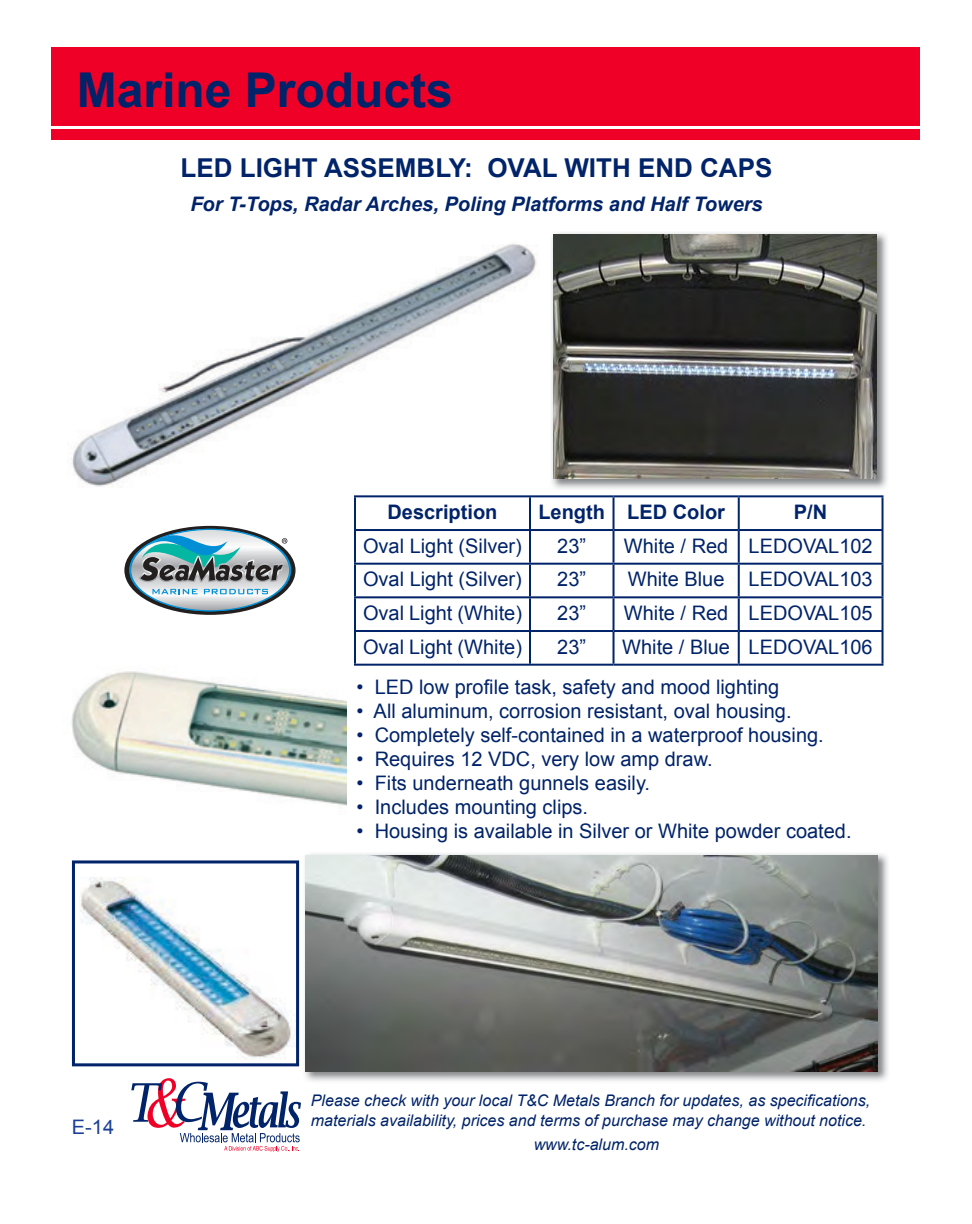
<style>
.page{position:relative;width:972px;height:1224px;background:#fff}
.page>*{position:absolute;margin:0;border:0;box-sizing:border-box;transform-origin:0 0}
.t1{font:700 48px "Arial";color:#002369}
.t2{font:700 26px "Arial";color:#002369}
.t3{font:20px "Arial";color:#002369}
.t4{font:italic 700 20px "Arial";color:#002369}
.t5{font:700 20px "Arial";color:#002369}
.t6{font:20px "Arial";color:#1b3f94}
.t7{font:italic 16px/19.2px "Arial";color:#002369}
</style>
<div class="page">
<img style="left:71px;top:671px;width:276px;height:135px">
<img style="left:80px;top:877px;width:215px;height:182px">
<div style="left:72px;top:860px;width:227px;height:206px;border:3px solid #002369"></div>
<img style="left:551px;top:232px;width:336px;height:257px">
<img style="left:553px;top:234px;width:324px;height:244px">
<img style="left:304px;top:853px;width:584px;height:228px">
<img style="left:306px;top:856px;width:572px;height:215px">
<img style="left:72px;top:244px;width:465px;height:243px">
<svg style="left:124px;top:526px;width:172px;height:89px"></svg>
<svg style="left:130px;top:529px;width:161px;height:82px"></svg>
<hr style="left:354px;top:497px;width:2px;height:32px;background:#002369">
<hr style="left:354px;top:495px;width:176px;height:2px;background:#002369">
<hr style="left:354px;top:529px;width:176px;height:2px;background:#002369">
<hr style="left:529px;top:497px;width:2px;height:32px;background:#002369">
<hr style="left:530px;top:495px;width:84px;height:2px;background:#002369">
<hr style="left:530px;top:529px;width:84px;height:2px;background:#002369">
<hr style="left:613px;top:497px;width:2px;height:32px;background:#002369">
<hr style="left:614px;top:495px;width:125px;height:2px;background:#002369">
<hr style="left:614px;top:529px;width:125px;height:2px;background:#002369">
<hr style="left:738px;top:497px;width:2px;height:32px;background:#002369">
<hr style="left:882px;top:497px;width:2px;height:32px;background:#002369">
<hr style="left:739px;top:495px;width:145px;height:2px;background:#002369">
<hr style="left:739px;top:529px;width:145px;height:2px;background:#002369">
<hr style="left:354px;top:531px;width:2px;height:32px;background:#002369">
<hr style="left:529px;top:531px;width:2px;height:32px;background:#002369">
<hr style="left:613px;top:531px;width:2px;height:32px;background:#002369">
<hr style="left:738px;top:531px;width:2px;height:32px;background:#002369">
<hr style="left:882px;top:531px;width:2px;height:32px;background:#002369">
<hr style="left:354px;top:565px;width:2px;height:31px;background:#002369">
<hr style="left:354px;top:563px;width:176px;height:2px;background:#002369">
<hr style="left:529px;top:565px;width:2px;height:31px;background:#002369">
<hr style="left:530px;top:563px;width:84px;height:2px;background:#002369">
<hr style="left:613px;top:565px;width:2px;height:31px;background:#002369">
<hr style="left:614px;top:563px;width:125px;height:2px;background:#002369">
<hr style="left:738px;top:565px;width:2px;height:31px;background:#002369">
<hr style="left:882px;top:565px;width:2px;height:31px;background:#002369">
<hr style="left:739px;top:563px;width:145px;height:2px;background:#002369">
<hr style="left:354px;top:598px;width:2px;height:32px;background:#002369">
<hr style="left:354px;top:596px;width:176px;height:2px;background:#002369">
<hr style="left:529px;top:598px;width:2px;height:32px;background:#002369">
<hr style="left:530px;top:596px;width:84px;height:2px;background:#002369">
<hr style="left:613px;top:598px;width:2px;height:32px;background:#002369">
<hr style="left:614px;top:596px;width:125px;height:2px;background:#002369">
<hr style="left:738px;top:598px;width:2px;height:32px;background:#002369">
<hr style="left:882px;top:598px;width:2px;height:32px;background:#002369">
<hr style="left:739px;top:596px;width:145px;height:2px;background:#002369">
<hr style="left:354px;top:632px;width:2px;height:32px;background:#002369">
<hr style="left:354px;top:630px;width:176px;height:2px;background:#002369">
<hr style="left:354px;top:664px;width:176px;height:2px;background:#002369">
<hr style="left:529px;top:632px;width:2px;height:32px;background:#002369">
<hr style="left:530px;top:630px;width:84px;height:2px;background:#002369">
<hr style="left:530px;top:664px;width:84px;height:2px;background:#002369">
<hr style="left:613px;top:632px;width:2px;height:32px;background:#002369">
<hr style="left:614px;top:630px;width:125px;height:2px;background:#002369">
<hr style="left:614px;top:664px;width:125px;height:2px;background:#002369">
<hr style="left:738px;top:632px;width:2px;height:32px;background:#002369">
<hr style="left:882px;top:632px;width:2px;height:32px;background:#002369">
<hr style="left:739px;top:630px;width:145px;height:2px;background:#002369">
<hr style="left:739px;top:664px;width:145px;height:2px;background:#002369">
<svg style="left:131px;top:1078px;width:170px;height:74px"></svg>
<div style="left:52px;top:47px;width:868px;height:79px;background:#ef0027"></div>
<div style="left:52px;top:129px;width:868px;height:11px;background:#ef0027"></div>
<h1 class="t1" style="left:77px;top:63px;width:378px">Marine Products</h1>
<h2 class="t2" style="left:181px;top:154px;width:593px">LED LIGHT ASSEMBLY: OVAL WITH END CAPS</h2>
<p class="t4" style="left:190px;top:193px;width:574px">For T-Tops, Radar Arches, Poling Platforms and Half Towers</p>
<p class="t5" style="left:387px;top:501px;width:112px">Description</p>
<p class="t5" style="left:538px;top:501px;width:188px">Length LED Color</p>
<p class="t5" style="left:794px;top:501px;width:35px">P/N</p>
<p class="t3" style="left:363px;top:534px;width:160px">Oval Light (Silver)</p>
<p class="t3" style="left:557px;top:534px;width:30px">23”</p>
<p class="t3" style="left:624px;top:534px;width:250px">White / Red LEDOVAL102</p>
<p class="t3" style="left:363px;top:568px;width:160px">Oval Light (Silver)</p>
<p class="t3" style="left:557px;top:568px;width:30px">23”</p>
<p class="t3" style="left:628px;top:568px;width:246px">White Blue LEDOVAL103</p>
<p class="t3" style="left:363px;top:602px;width:160px">Oval Light (White)</p>
<p class="t3" style="left:557px;top:602px;width:30px">23”</p>
<p class="t3" style="left:624px;top:602px;width:250px">White / Red LEDOVAL105</p>
<p class="t3" style="left:363px;top:635px;width:160px">Oval Light (White)</p>
<p class="t3" style="left:557px;top:635px;width:30px">23”</p>
<p class="t3" style="left:622px;top:635px;width:252px">White / Blue LEDOVAL106</p>
<p class="t6" style="left:72px;top:1116px;width:44px">E-14</p>
<p class="t3" style="left:357px;top:676px;width:424px">• LED low profile task, safety and mood lighting</p>
<p class="t3" style="left:357px;top:700px;width:436px">• All aluminum, corrosion resistant, oval housing.</p>
<p class="t3" style="left:357px;top:724px;width:469px">• Completely self-contained in a waterproof housing.</p>
<p class="t3" style="left:357px;top:748px;width:358px">• Requires 12 VDC, very low amp draw.</p>
<p class="t3" style="left:357px;top:772px;width:295px">• Fits underneath gunnels easily.</p>
<p class="t3" style="left:357px;top:796px;width:233px">• Includes mounting clips.</p>
<p class="t3" style="left:357px;top:820px;width:496px">• Housing is available in Silver or White powder coated.</p>
<p class="t7" style="left:311px;top:1091px;width:561px">Please check with your local T&amp;C Metals Branch for updates, as specifications, materials availability, prices and terms of purchase may change without notice.</p>
<p class="t7" style="left:534px;top:1135px;width:127px">www.tc-alum.com</p>
</div>
